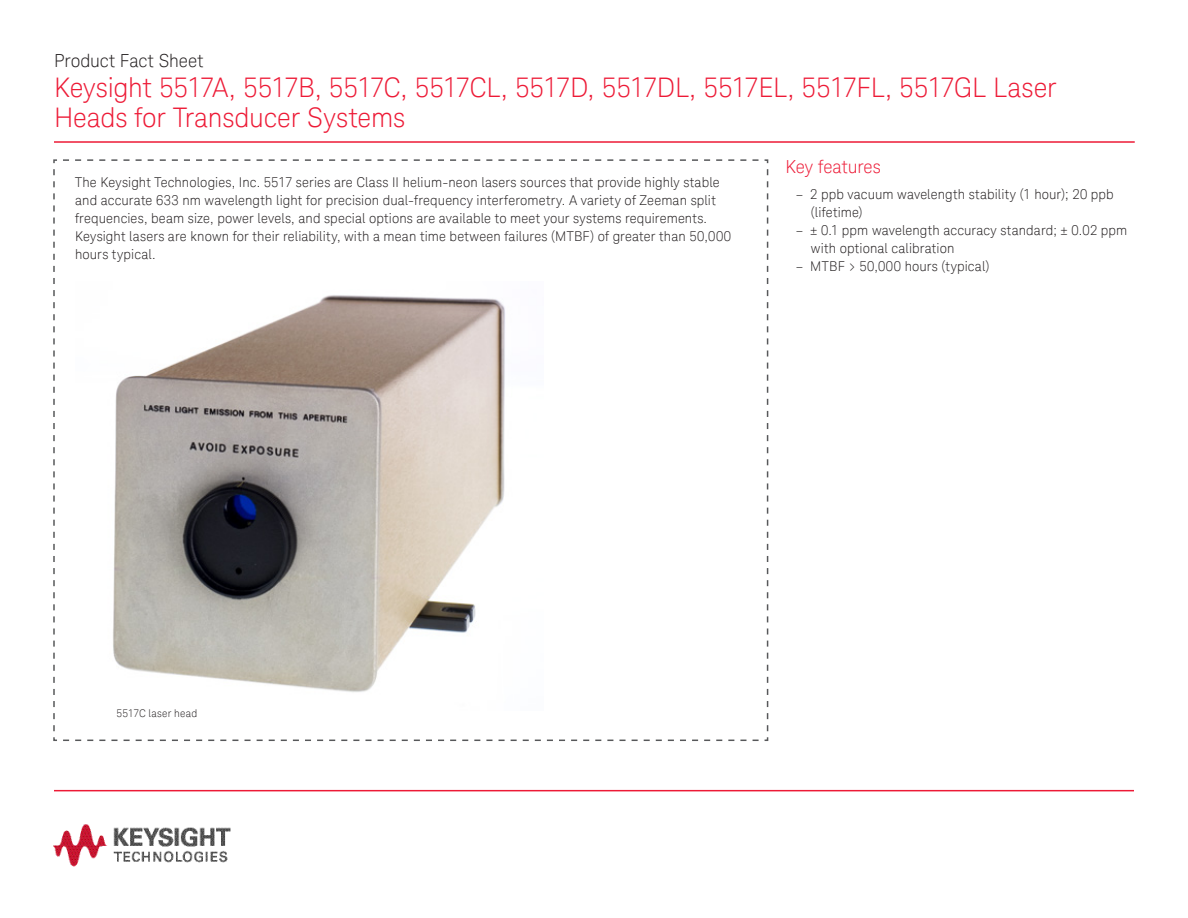
<style>
.page{position:relative;width:1188px;height:918px;background:#fff}
.page>*{position:absolute;margin:0;border:0;box-sizing:border-box;transform-origin:0 0}
.K_Title_-_Main{font:300 27px/30px "Keysight Sans";letter-spacing:-.01em;color:#ed1a36}
.K_Title_-_Document_T{font:300 18px "Keysight Sans";color:#231f20}
.K_Heading_2{font:300 18px "Keysight Sans";color:#ed1a36}
.K_Body_Text{font:300 13.5px/18px "Keysight Sans";letter-spacing:.01em;color:#231f20}
.K_Captions{font:300 10.5px "Keysight Sans";letter-spacing:.02em;color:#231f20}
</style>
<div class="page">
<svg style="left:53px;top:159px;width:716px;height:582px"></svg>
<hr style="left:54px;top:790px;width:1080px;height:1px;background:#ed1a36">
<hr style="left:54px;top:141px;width:1081px;height:2px;background:#ed1a36">
<img style="left:75px;top:282px;width:469px;height:428px">
<img style="left:53px;top:824px;width:178px;height:43px">
<p class="K_Title_-_Document_T" style="left:54px;top:50px;width:151px">Product Fact Sheet</p>
<p class="K_Title_-_Main" style="left:54px;top:73px;width:1004px">Keysight 5517A, 5517B, 5517C, 5517CL, 5517D, 5517DL, 5517EL, 5517FL, 5517GL Laser<br>Heads for Transducer Systems</p>
<p class="K_Body_Text" style="left:75px;top:173px;width:658px">The Keysight Technologies, Inc. 5517 series are Class II helium-neon lasers sources that provide highly stable and accurate 633 nm wavelength light for precision dual-frequency interferometry. A variety of Zeeman split frequencies, beam size, power levels, and special options are available to meet your systems requirements.<br>Keysight lasers are known for their reliability, with a mean time between failures (MTBF) of greater than 50,000 hours typical.</p>
<p class="K_Heading_2" style="left:785px;top:156px;width:97px">Key features</p>
<p class="K_Body_Text" style="left:811px;top:185px;width:304px;text-indent:-15px">– 2 ppb vacuum wavelength stability (1 hour); 20 ppb (lifetime)</p>
<p class="K_Body_Text" style="left:811px;top:221px;width:318px;text-indent:-15px">– ± 0.1 ppm wavelength accuracy standard; ± 0.02 ppm with optional calibration</p>
<p class="K_Body_Text" style="left:796px;top:257px;width:195px">– MTBF &gt; 50,000 hours (typical)</p>
<p class="K_Captions" style="left:116px;top:707px;width:82px">5517C laser head</p>
</div>
